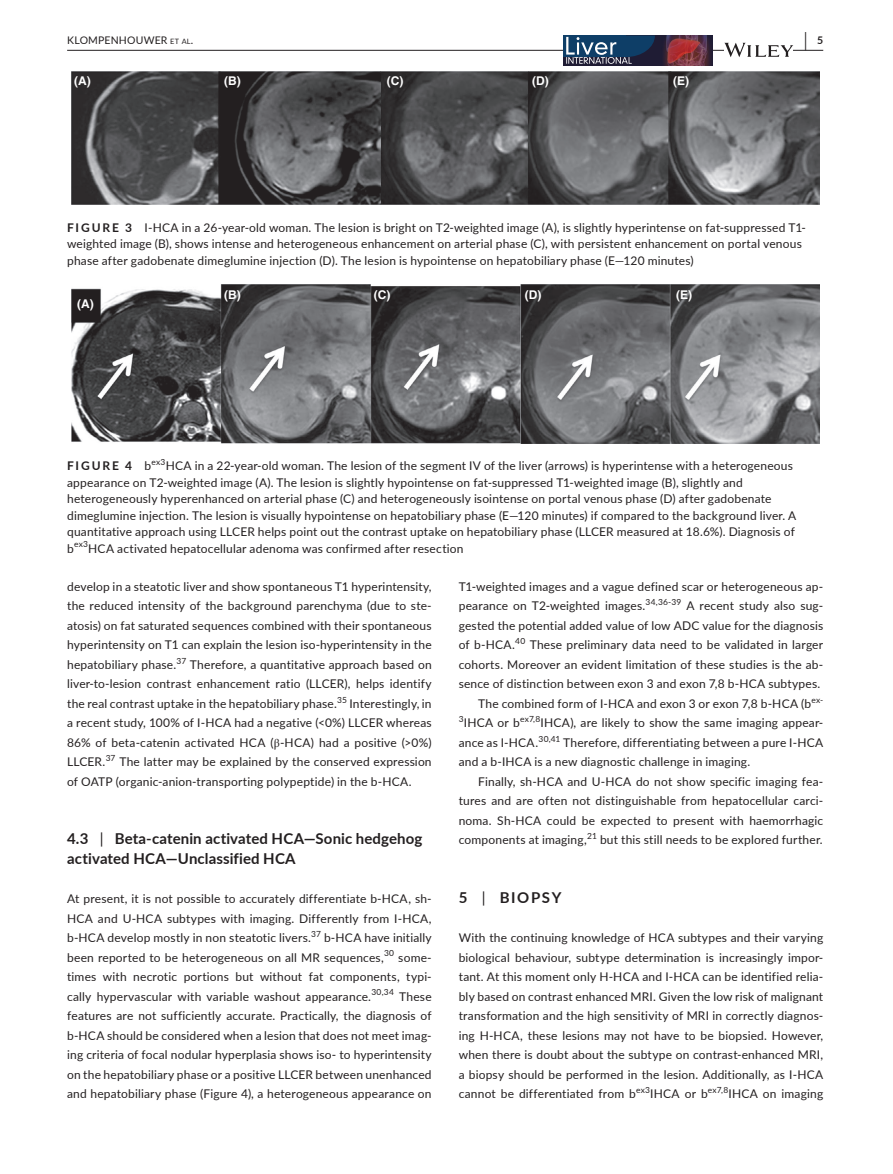
<style>
.page{position:relative;width:893px;height:1174px;background:#fff}
.page>*{position:absolute;margin:0;border:0;box-sizing:border-box;transform-origin:0 0}
.t1{font:700 19.5px "Lato";color:#231f20;scale:.48 1}
.t2{font:700 15px/19.5px "Lato";letter-spacing:.01em;color:#231f20}
.t3{font:12px/19.5px "Lato";letter-spacing:.015em;color:#231f20;text-align:justify}
.t4{font:700 12px "Helvetica";color:#fff}
.t5{font:700 12px "Lato";letter-spacing:.16em;color:#231f20}
.t6{font:10.5px "Lato";letter-spacing:.015em;color:#231f20}
.t7{font:700 10.5px "Lato";color:#231f20}
.t8{font:8.4px "Lato";letter-spacing:.02em;color:#231f20}
.s1{font-size:7.35px}
.s2{font-weight:700}
.s3{font-weight:400}
.s4{font-family:"STIX"}
</style>
<div class="page">
<hr style="left:67px;top:50px;width:756px;height:1px;background:#231f20">
<img style="left:563px;top:35px;width:149px;height:30px">
<div style="left:563px;top:35px;width:63px;height:22px;background:#0e3e67"></div>
<svg style="left:566px;top:35px;width:89px;height:29px"></svg>
<svg style="left:724px;top:43px;width:69px;height:14px"></svg>
<img style="left:71px;top:72px;width:748px;height:133px">
<img style="left:71px;top:285px;width:748px;height:158px">
<h1 class="t1" style="left:804px;top:25px;width:7px">|</h1>
<p class="t6" style="left:67px;top:33px;width:128px">KLOMPENHOUWER <span class="s1">et al</span>.</p>
<p class="t7" style="left:817px;top:33px;width:8px">5</p>
<p class="t4" style="left:74px;top:74px;width:18px">(A)</p>
<p class="t4" style="left:224px;top:74px;width:18px">(B)</p>
<p class="t4" style="left:387px;top:74px;width:18px">(C)</p>
<p class="t4" style="left:532px;top:74px;width:18px">(D)</p>
<p class="t4" style="left:673px;top:74px;width:17px">(E)</p>
<p class="t3" style="left:67px;top:218px;width:740px;line-height:16.5px;text-align:left"><span class="s2">FIGURE 3</span> I-HCA in a 26-year-old woman. The lesion is bright on T2-weighted image (A), is slightly hyperintense on fat-suppressed T1- weighted image (B), shows intense and heterogeneous enhancement on arterial phase (C), with persistent enhancement on portal venous phase after gadobenate dimeglumine injection (D). The lesion is hypointense on hepatobiliary phase (E—120 minutes)</p>
<p class="t4" style="left:77px;top:296px;width:18px">(A)</p>
<p class="t4" style="left:224px;top:287px;width:18px">(B)</p>
<p class="t4" style="left:374px;top:287px;width:18px">(C)</p>
<p class="t4" style="left:525px;top:287px;width:18px">(D)</p>
<p class="t4" style="left:676px;top:287px;width:17px">(E)</p>
<p class="t5" style="left:67px;top:457px;width:86px">FIGURE 4 <span class="s3">b</span></p>
<p class="t8" style="left:152px;top:456px;width:15px">ex3</p>
<p class="t3" style="left:67px;top:457px;width:731px;line-height:16.5px;text-align:left;text-indent:98px">HCA in a 22-year-old woman. The lesion of the segment IV of the liver (arrows) is hyperintense with a heterogeneous appearance on T2-weighted image (A). The lesion is slightly hypointense on fat-suppressed T1-weighted image (B), slightly and heterogeneously hyperenhanced on arterial phase (C) and heterogeneously isointense on portal venous phase (D) after gadobenate dimeglumine injection. The lesion is visually hypointense on hepatobiliary phase (E—120 minutes) if compared to the background liver. A quantitative approach using LLCER helps point out the contrast uptake on hepatobiliary phase (LLCER measured at 18.6%). Diagnosis of b</p>
<p class="t8" style="left:74px;top:538px;width:15px">ex3</p>
<p class="t3" style="left:88px;top:538px;width:377px">HCA activated hepatocellular adenoma was confirmed after resection</p>
<p class="t3" style="left:67px;top:576px;width:366px">develop in a steatotic liver and show spontaneous T1 hyperintensity, the reduced intensity of the background parenchyma (due to ste&shy;atosis) on fat saturated sequences combined with their spontaneous hyperintensity on T1 can explain the lesion iso-hyperintensity in the hepatobiliary phase.</p>
<p class="t8" style="left:176px;top:654px;width:11px">37</p>
<p class="t3" style="left:67px;top:654px;width:366px;text-indent:123px">Therefore, a quantitative approach based on liver-to-lesion contrast enhancement ratio (LLCER), helps identify the real contrast uptake in the hepatobiliary phase.</p>
<p class="t8" style="left:337px;top:693px;width:11px">35</p>
<p class="t3" style="left:67px;top:693px;width:366px;text-indent:282px">Interestingly, in a recent study, 100% of I-HCA had a negative (&lt;0%) LLCER whereas 86% of beta-catenin activated HCA (<span class="s4">β</span>-HCA) had a positive (&gt;0%)<br>LLCER.</p>
<p class="t8" style="left:106px;top:752px;width:11px">37</p>
<p class="t3" style="left:67px;top:752px;width:366px;text-indent:52px">The latter may be explained by the conserved expression of OATP (organic-anion-transporting polypeptide) in the b-HCA.</p>
<p class="t2" style="left:67px;top:828px;width:357px">4.3 <span class="s3">|</span> Beta-catenin activated HCA—Sonic hedgehog activated HCA—Unclassified HCA</p>
<p class="t3" style="left:67px;top:888px;width:366px">At present, it is not possible to accurately differentiate b-HCA, sh-HCA and U-HCA subtypes with imaging. Differently from I-HCA, b-HCA develop mostly in non steatotic livers.<sup>37</sup> b-HCA have initially been reported to be heterogeneous on all MR sequences,<sup>30</sup> some&shy;times with necrotic portions but without fat components, typi&shy;cally hypervascular with variable washout appearance.<sup>30,34</sup> These features are not sufficiently accurate. Practically, the diagnosis of b-HCA should be considered when a lesion that does not meet imag&shy;ing criteria of focal nodular hyperplasia shows iso- to hyperintensity on the hepatobiliary phase or a positive LLCER between unenhanced and hepatobiliary phase (Figure 4), a heterogeneous appearance on</p>
<p class="t3" style="left:459px;top:576px;width:366px">T1-weighted images and a vague defined scar or heterogeneous ap&shy;pearance on T2-weighted images.</p>
<p class="t8" style="left:646px;top:596px;width:37px">34,36-39</p>
<p class="t3" style="left:459px;top:596px;width:366px;text-indent:228px">A recent study also sug&shy;gested the potential added value of low ADC value for the diagnosis of b-HCA.</p>
<p class="t8" style="left:515px;top:635px;width:12px">40</p>
<p class="t3" style="left:530px;top:635px;width:295px">These preliminary data need to be validated in larger</p>
<p class="t3" style="left:459px;top:654px;width:366px">cohorts. Moreover an evident limitation of these studies is the ab-</p>
<p class="t3" style="left:459px;top:674px;width:363px">sence of distinction between exon 3 and exon 7,8 b-HCA subtypes.</p>
<p class="t3" style="left:478px;top:693px;width:334px">The combined form of I-HCA and exon 3 or exon 7,8 b-HCA (b</p>
<p class="t8" style="left:811px;top:693px;width:13px">ex-</p>
<p class="t8" style="left:459px;top:713px;width:6px">3</p>
<p class="t3" style="left:464px;top:713px;width:58px">IHCA or b</p>
<p class="t8" style="left:520px;top:713px;width:22px">ex7,8</p>
<p class="t3" style="left:541px;top:713px;width:284px">IHCA), are likely to show the same imaging appear-</p>
<p class="t3" style="left:459px;top:732px;width:81px">ance as I-HCA.</p>
<p class="t8" style="left:538px;top:732px;width:23px">30,41</p>
<p class="t3" style="left:459px;top:732px;width:366px;text-indent:104px">Therefore, differentiating between a pure I-HCA and a b-IHCA is a new diagnostic challenge in imaging.</p>
<p class="t3" style="left:459px;top:771px;width:366px;text-indent:20px">Finally, sh-HCA and U-HCA do not show specific imaging fea&shy;tures and are often not distinguishable from hepatocellular carci&shy;noma. Sh-HCA could be expected to present with haemorrhagic components at imaging,<sup>21</sup> but this still needs to be explored further.</p>
<p class="t2" style="left:459px;top:887px;width:104px">5 <span class="s3">|</span> BIOPSY</p>
<p class="t3" style="left:459px;top:927px;width:366px">With the continuing knowledge of HCA subtypes and their varying biological behaviour, subtype determination is increasingly impor&shy;tant. At this moment only H-HCA and I-HCA can be identified relia&shy;bly based on contrast enhanced MRI. Given the low risk of malignant transformation and the high sensitivity of MRI in correctly diagnos&shy;ing H-HCA, these lesions may not have to be biopsied. However, when there is doubt about the subtype on contrast-enhanced MRI, a biopsy should be performed in the lesion. Additionally, as I-HCA cannot be differentiated from b<sup>ex3</sup>IHCA or b<sup>ex7,8</sup>IHCA on imaging</p>
</div>
